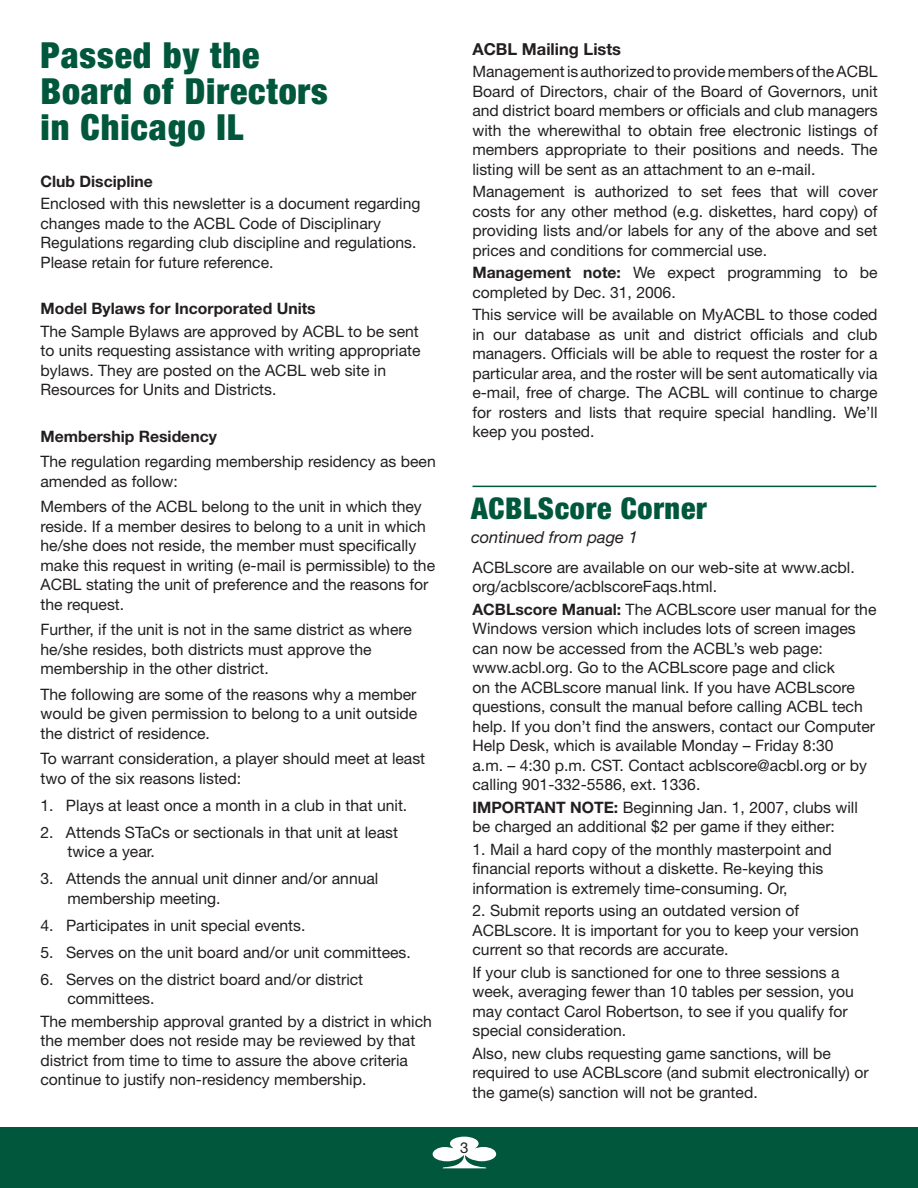
<style>
.page{position:relative;width:918px;height:1188px;background:#fff}
.page>*{position:absolute;margin:0;border:0;box-sizing:border-box;transform-origin:0 0}
.t1{font:900 condensed 36px/36px "Helvetica Neue";letter-spacing:.025em;color:#00573c}
.t2{font:900 condensed 30px "Helvetica Neue";letter-spacing:.025em;color:#00573c}
.t3{font:italic 16.5px "Helvetica Neue";color:#231f20}
.t4{font:700 16.5px "Helvetica Neue";color:#231f20}
.t5{font:15.75px/19.5px "Helvetica Neue";color:#231f20}
.t6{font:700 15.75px "Helvetica Neue";color:#231f20}
.s1{font-weight:700}
</style>
<div class="page">
<div style="left:0;top:1127px;width:918px;height:61px;background:#00573c"></div>
<hr style="left:472px;top:486px;width:404px;height:1px;background:#00573c">
<h1 class="t1" style="left:40px;top:37px;width:289px">Passed by the<br>Board of Directors in Chicago IL</h1>
<p class="t6" style="left:40px;top:171px;width:114px">Club Discipline</p>
<p class="t5" style="left:40px;top:194px;width:382px">Enclosed with this newsletter is a document regarding changes made to the ACBL Code of Disciplinary Regulations regarding club discipline and regulations.<br>Please retain for future reference.</p>
<p class="t6" style="left:40px;top:299px;width:277px">Model Bylaws for Incorporated Units</p>
<p class="t5" style="left:40px;top:321px;width:382px">The Sample Bylaws are approved by ACBL to be sent to units requesting assistance with writing appropriate bylaws. They are posted on the ACBL web site in Resources for Units and Districts.</p>
<p class="t6" style="left:40px;top:426px;width:178px">Membership Residency</p>
<p class="t5" style="left:40px;top:452px;width:397px">The regulation regarding membership residency as been amended as follow:</p>
<p class="t5" style="left:40px;top:497px;width:396px">Members of the ACBL belong to the unit in which they reside. If a member desires to belong to a unit in which he/she does not reside, the member must specifically make this request in writing (e-mail is permissible) to the ACBL stating the unit of preference and the reasons for the request.</p>
<p class="t5" style="left:40px;top:620px;width:373px">Further, if the unit is not in the same district as where he/she resides, both districts must approve the membership in the other district.</p>
<p class="t5" style="left:40px;top:684px;width:378px;text-align:justify">The following are some of the reasons why a member would be given permission to belong to a unit outside the district of residence.</p>
<p class="t5" style="left:40px;top:749px;width:386px">To warrant consideration, a player should meet at least two of the six reasons listed:</p>
<p class="t5" style="left:40px;top:795px;width:368px">1. Plays at least once a month in a club in that unit.</p>
<p class="t5" style="left:68px;top:822px;width:332px;text-indent:-27px">2. Attends STaCs or sectionals in that unit at least twice a year.</p>
<p class="t5" style="left:68px;top:869px;width:312px;text-indent:-27px">3. Attends the annual unit dinner and/or annual membership meeting.</p>
<p class="t5" style="left:41px;top:915px;width:266px">4. Participates in unit special events.</p>
<p class="t5" style="left:41px;top:942px;width:372px">5. Serves on the unit board and/or unit committees.</p>
<p class="t5" style="left:68px;top:969px;width:297px;text-indent:-27px">6. Serves on the district board and/or district committees.</p>
<p class="t5" style="left:40px;top:1011px;width:393px">The membership approval granted by a district in which the member does not reside may be reviewed by that district from time to time to assure the above criteria continue to justify non-residency membership.</p>
<p class="t4" style="left:472px;top:39px;width:150px">ACBL Mailing Lists</p>
<p class="t5" style="left:472px;top:62px;width:407px;text-align:justify">Management is authorized to provide members of the ACBL Board of Directors, chair of the Board of Governors, unit and district board members or officials and club managers with the wherewithal to obtain free electronic listings of members appropriate to their positions and needs. The listing will be sent as an attachment to an e-mail.</p>
<p class="t5" style="left:472px;top:182px;width:407px;text-align:justify">Management is authorized to set fees that will cover costs for any other method (e.g. diskettes, hard copy) of providing lists and/or labels for any of the above and set prices and conditions for commercial use.</p>
<p class="t5" style="left:472px;top:263px;width:407px"><span class="s1">Management note:</span> We expect programming to be completed by Dec. 31, 2006.</p>
<p class="t5" style="left:472px;top:305px;width:407px;text-align:justify">This service will be available on MyACBL to those coded in our database as unit and district officials and club managers. Officials will be able to request the roster for a particular area, and the roster will be sent automatically via e-mail, free of charge. The ACBL will continue to charge for rosters and lists that require special handling. We’ll keep you posted.</p>
<h2 class="t2" style="left:471px;top:490px;width:237px">ACBLScore Corner</h2>
<p class="t3" style="left:471px;top:527px;width:168px">continued from page 1</p>
<p class="t5" style="left:472px;top:557px;width:384px">ACBLscore are available on our web-site at www.acbl. org/acblscore/acblscoreFaqs.html.</p>
<p class="t5" style="left:472px;top:599px;width:406px"><span class="s1">ACBLscore Manual:</span> The ACBLscore user manual for the Windows version which includes lots of screen images can now be accessed from the ACBL’s web page: www.acbl.org. Go to the ACBLscore page and click<br>on the ACBLscore manual link. If you have ACBLscore questions, consult the manual before calling ACBL tech help. If you don’t find the answers, contact our Computer Help Desk, which is available Monday – Friday 8:30<br>a.m. – 4:30 p.m. CST. Contact acblscore@acbl.org or by calling 901-332-5586, ext. 1336.</p>
<p class="t5" style="left:472px;top:797px;width:387px"><span class="s1">IMPORTANT NOTE:</span> Beginning Jan. 1, 2007, clubs will be charged an additional $2 per game if they either:</p>
<p class="t5" style="left:472px;top:839px;width:361px">1. Mail a hard copy of the monthly masterpoint and financial reports without a diskette. Re-keying this information is extremely time-consuming. Or,</p>
<p class="t5" style="left:472px;top:900px;width:388px">2. Submit reports using an outdated version of<br>ACBLscore. It is important for you to keep your version current so that records are accurate.</p>
<p class="t5" style="left:472px;top:962px;width:383px">If your club is sanctioned for one to three sessions a week, averaging fewer than 10 tables per session, you may contact Carol Robertson, to see if you qualify for special consideration.</p>
<p class="t5" style="left:472px;top:1043px;width:398px">Also, new clubs requesting game sanctions, will be required to use ACBLscore (and submit electronically) or the game(s) sanction will not be granted.</p>
</div>
